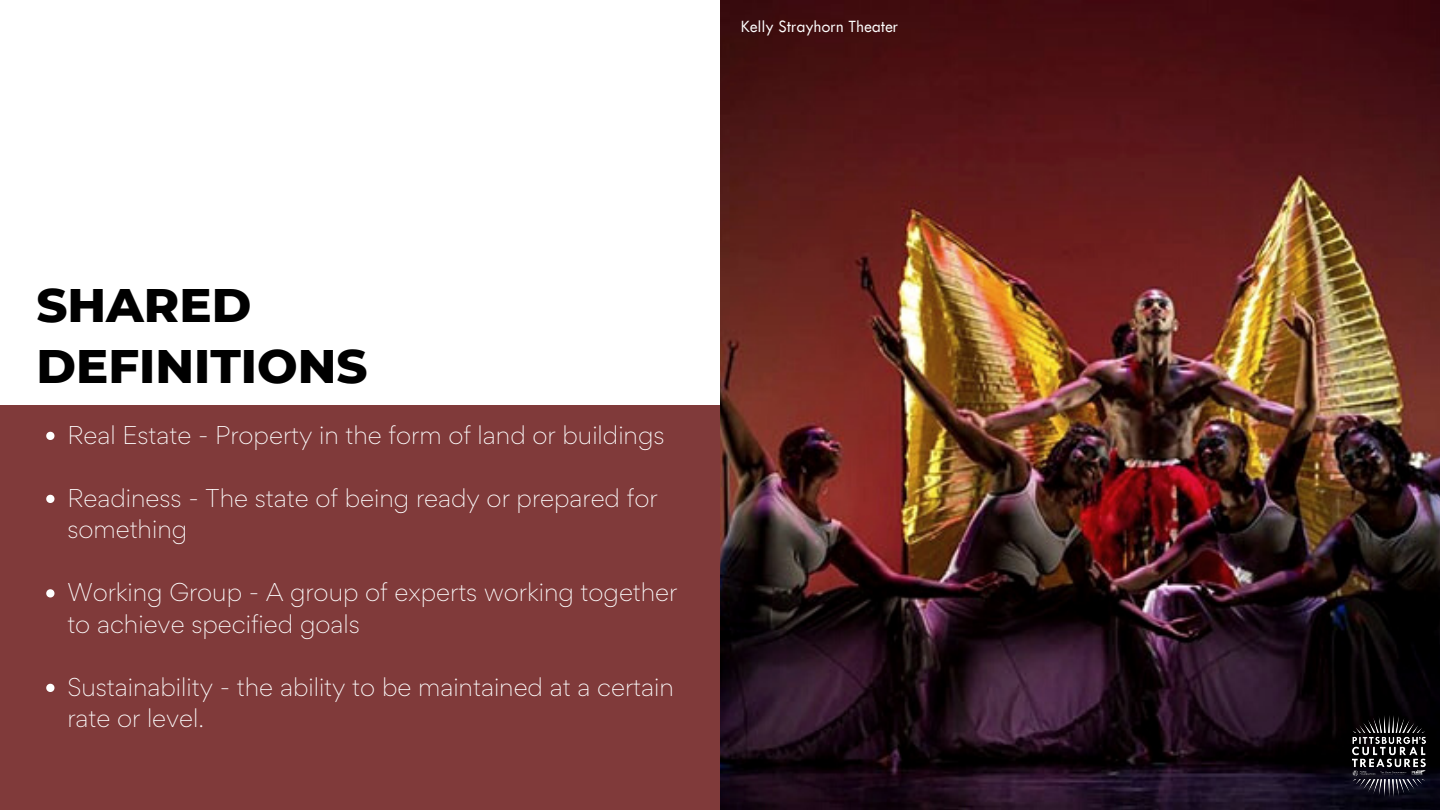
<style>
.page{position:relative;width:1440px;height:810px;background:#fff}
.page>*{position:absolute;margin:0;border:0;box-sizing:border-box;transform-origin:0 0}
.t1{font:800 48px/60.8px "Montserrat";color:#000}
.t2{font:300 23px/31.5px "Gordita";color:#fff}
.t3{font:500 18px "Tw Cen MT Std Semi";color:#fff}
</style>
<div class="page">
<img style="left:720px;top:0;width:720px;height:810px">
<div style="left:0;top:405px;width:719px;height:405px;background:#803a3a"></div>
<img style="left:1353px;top:716px;width:72px;height:81px">
<svg style="left:46px;top:432px;width:8px;height:8px"></svg>
<svg style="left:46px;top:495px;width:8px;height:8px"></svg>
<svg style="left:46px;top:589px;width:8px;height:9px"></svg>
<svg style="left:46px;top:684px;width:8px;height:8px"></svg>
<p class="t3" style="left:740px;top:20px;width:159px">Kelly Strayhorn Theater</p>
<h1 class="t1" style="left:36px;top:275px;width:333px">SHARED<br>DEFINITIONS</h1>
<p class="t2" style="left:67px;top:419px;width:599px">Real Estate - Property in the form of land or buildings</p>
<p class="t2" style="left:67px;top:482px;width:592px">Readiness - The state of being ready or prepared for something</p>
<p class="t2" style="left:67px;top:576px;width:612px">Working Group - A group of experts working together to achieve specified goals</p>
<p class="t2" style="left:67px;top:671px;width:608px">Sustainability - the ability to be maintained at a certain rate or level.</p>
</div>
